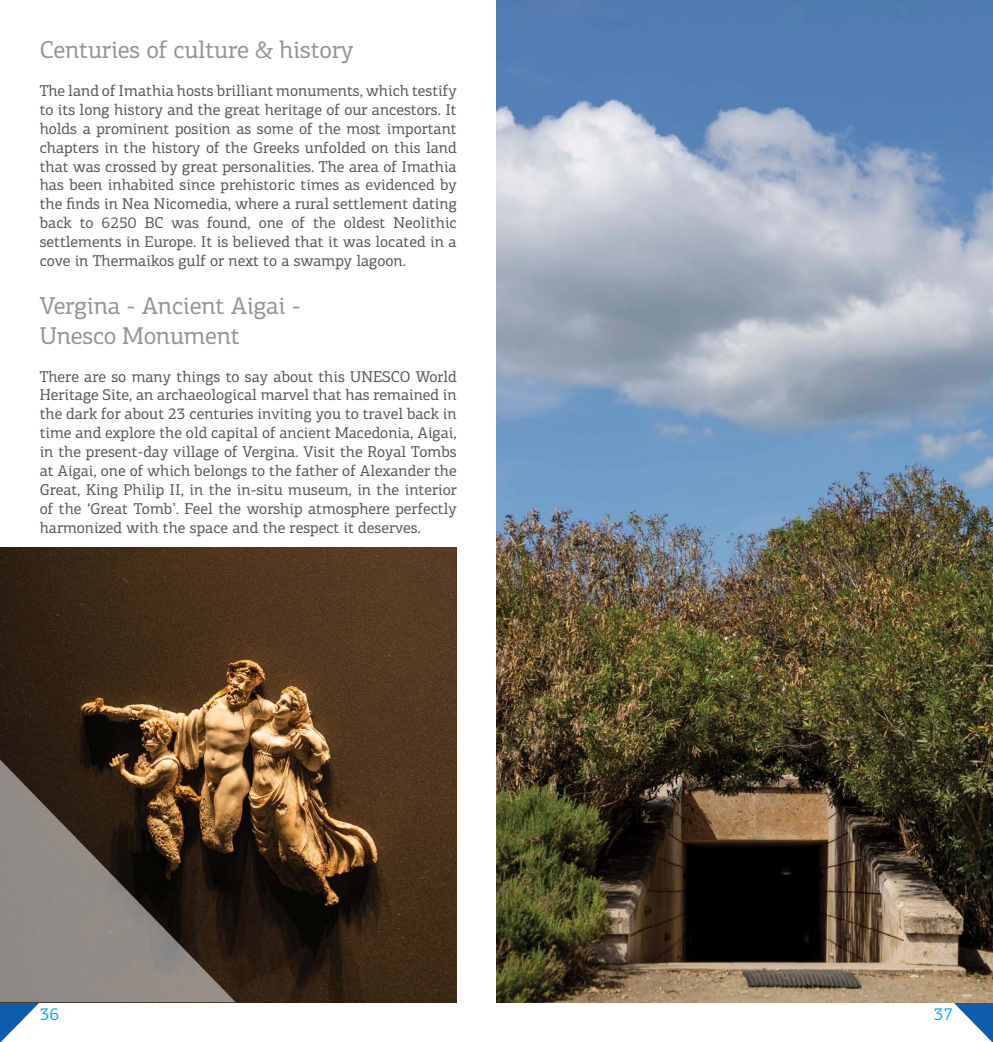
<style>
.page{position:relative;width:993px;height:1042px;background:#fff}
.page>*{position:absolute;margin:0;border:0;box-sizing:border-box;transform-origin:0 0}
.t1{font:24.5px/29.4px "PF Centro Slab Pro";letter-spacing:-.01em;color:#939598}
.t2{font:17.5px "PF Centro Slab Pro";color:#00aeef}
.t3{font:15.75px/18.9px "PF Centro Slab Pro";color:#58595b;text-align:justify}
</style>
<div class="page">
<svg style="left:0;top:1002px;width:40px;height:40px"></svg>
<svg style="left:952px;top:1002px;width:40px;height:40px"></svg>
<img style="left:496px;top:0;width:496px;height:1002px">
<img style="left:0;top:548px;width:456px;height:454px">
<svg style="left:0;top:734px;width:236px;height:268px;background:#64574a"></svg>
<h1 class="t1" style="left:40px;top:35px;width:316px">Centuries of culture &amp; history</h1>
<p class="t3" style="left:40px;top:81px;width:418px">The land of Imathia hosts brilliant monuments, which testify to its long history and the great heritage of our ancestors. It holds a prominent position as some of the most important chapters in the history of the Greeks unfolded on this land that was crossed by great personalities. The area of Imathia has been inhabited since prehistoric times as evidenced by the finds in Nea Nicomedia, where a rural settlement dating back to 6250 BC was found, one of the oldest Neolithic settlements in Europe. It is believed that it was located in a cove in Thermaikos gulf or next to a swampy lagoon.</p>
<h1 class="t1" style="left:40px;top:291px;width:262px">Vergina - Ancient Aigai -<br>Unesco Monument</h1>
<p class="t3" style="left:40px;top:367px;width:418px">There are so many things to say about this UNESCO World Heritage Site, an archaeological marvel that has remained in the dark for about 23 centuries inviting you to travel back in time and explore the old capital of ancient Macedonia, Aigai, in the present-day village of Vergina. Visit the Royal Tombs at Aigai, one of which belongs to the father of Alexander the Great, King Philip II, in the in-situ museum, in the interior of the ‘Great Tomb’. Feel the worship atmosphere perfectly harmonized with the space and the respect it deserves.</p>
<p class="t2" style="left:40px;top:1003px;width:21px">36</p>
<p class="t2" style="left:933px;top:1003px;width:21px">37</p>
</div>
